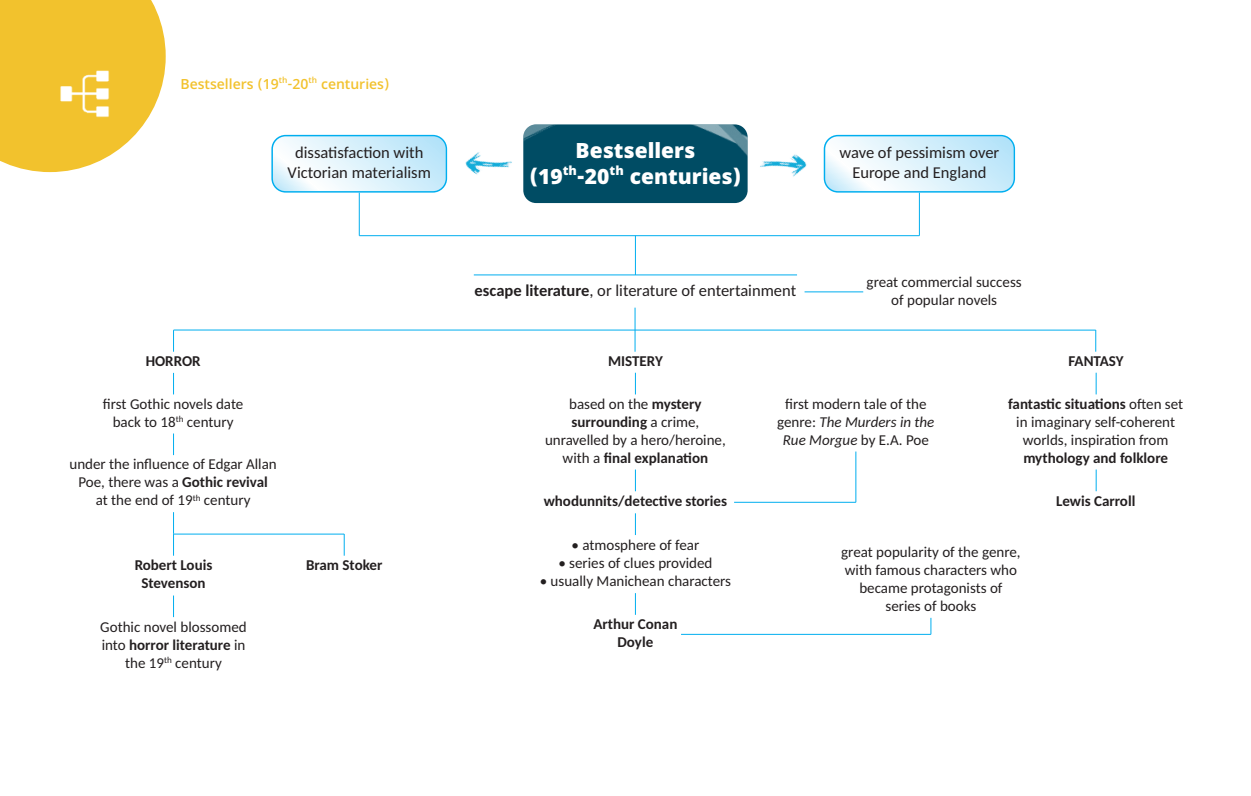
<style>
.page{position:relative;width:1251px;height:796px;background:#fff}
.page>*{position:absolute;margin:0;border:0;box-sizing:border-box;transform-origin:0 0}
.t1{font:800 22.5px/25.5px "Khula";color:#fff;text-align:center}
.t2{font:16.5px/19.8px "Carlito";color:#231f20;text-align:center}
.t3{font:15px/18px "Carlito";color:#231f20;text-align:center}
.t4{font:700 15px/18px "Carlito";color:#231f20;text-align:center}
.t5{font:600 15px "Khula";color:#f2c22d}
.s1{font-weight:700}
.s2{font-style:italic}
</style>
<div class="page">
<svg style="left:0;top:0;width:166px;height:172px;background:#f3c947"></svg>
<img style="left:59px;top:70px;width:50px;height:48px">
<img style="left:523px;top:124px;width:224px;height:79px;border-radius:13px">
<img style="left:760px;top:154px;width:47px;height:23px">
<img style="left:465px;top:152px;width:47px;height:23px">
<svg style="left:271px;top:135px;width:176px;height:57px"></svg>
<svg style="left:823px;top:135px;width:191px;height:57px"></svg>
<hr style="left:918px;top:192px;width:1px;height:43px;background:#00aeef">
<hr style="left:359px;top:192px;width:1px;height:43px;background:#00aeef">
<hr style="left:359px;top:235px;width:560px;height:1px;background:#00aeef">
<hr style="left:473px;top:274px;width:323px;height:1px;background:#00aeef">
<hr style="left:635px;top:235px;width:1px;height:40px;background:#00aeef">
<hr style="left:804px;top:291px;width:59px;height:1px;background:#00aeef">
<svg style="left:173px;top:330px;width:1px;height:21px"></svg>
<svg style="left:1095px;top:330px;width:1px;height:21px"></svg>
<hr style="left:173px;top:329px;width:922px;height:1px;background:#00aeef">
<hr style="left:634px;top:307px;width:1px;height:44px;background:#00aeef">
<svg style="left:173px;top:372px;width:1px;height:22px"></svg>
<svg style="left:173px;top:433px;width:1px;height:22px"></svg>
<svg style="left:1095px;top:372px;width:1px;height:22px"></svg>
<svg style="left:1095px;top:469px;width:1px;height:22px"></svg>
<svg style="left:635px;top:372px;width:1px;height:22px"></svg>
<svg style="left:635px;top:469px;width:1px;height:22px"></svg>
<svg style="left:635px;top:513px;width:1px;height:21px"></svg>
<svg style="left:635px;top:593px;width:1px;height:21px"></svg>
<hr style="left:855px;top:451px;width:1px;height:51px;background:#00aeef">
<hr style="left:734px;top:501px;width:121px;height:1px;background:#00aeef">
<svg style="left:930px;top:617px;width:1px;height:17px"></svg>
<hr style="left:681px;top:633px;width:249px;height:1px;background:#00aeef">
<svg style="left:173px;top:512px;width:1px;height:43px"></svg>
<svg style="left:173px;top:595px;width:1px;height:21px"></svg>
<svg style="left:344px;top:533px;width:1px;height:22px"></svg>
<hr style="left:173px;top:533px;width:171px;height:1px;background:#00aeef">
<p class="t5" style="left:180px;top:75px;width:210px">Bestsellers (19<sup>th</sup>-20<sup>th</sup> centuries)</p>
<h1 class="t1" style="left:529px;top:138px;width:213px">Bestsellers (19<sup>th</sup>-20<sup>th</sup> centuries)</h1>
<p class="t2" style="left:287px;top:142px;width:145px">dissatisfaction with<br>Victorian materialism</p>
<p class="t2" style="left:839px;top:142px;width:161px">wave of pessimism over<br>Europe and England</p>
<p class="t4" style="left:146px;top:351px;width:56px">HORROR</p>
<p class="t3" style="left:103px;top:394px;width:142px">first Gothic novels date back to 18<sup>th</sup> century</p>
<p class="t3" style="left:69px;top:455px;width:209px">under the influence of Edgar Allan<br>Poe, there was a <span class="s1">Gothic revival<br></span>at the end of 19<sup>th</sup> century</p>
<p class="t4" style="left:135px;top:556px;width:79px">Robert Louis<br>Stevenson</p>
<p class="t3" style="left:100px;top:617px;width:148px">Gothic novel blossomed into <span class="s1">horror literature</span> in the 19<sup>th</sup> century</p>
<p class="t4" style="left:306px;top:556px;width:78px">Bram Stoker</p>
<p class="t2" style="left:474px;top:280px;width:323px"><span class="s1">escape literature</span>, or literature of entertainment</p>
<p class="t3" style="left:866px;top:272px;width:157px">great commercial success of popular novels</p>
<p class="t4" style="left:608px;top:351px;width:56px">MISTERY</p>
<p class="t4" style="left:1068px;top:351px;width:56px">FANTASY</p>
<p class="t3" style="left:545px;top:394px;width:182px">based on the <span class="s1">mystery surrounding</span> a crime, unravelled by a hero/heroine, with a <span class="s1">final explanation</span></p>
<p class="t4" style="left:543px;top:491px;width:185px">whodunnits/detective stories</p>
<p class="t3" style="left:571px;top:535px;width:129px">• atmosphere of fear</p>
<p class="t3" style="left:558px;top:553px;width:156px">• series of clues provided</p>
<p class="t3" style="left:539px;top:571px;width:193px">• usually Manichean characters</p>
<p class="t4" style="left:593px;top:614px;width:85px">Arthur Conan<br>Doyle</p>
<p class="t3" style="left:777px;top:394px;width:159px">first modern tale of the genre: <span class="s2">The Murders in the<br>Rue Morgue</span> by E.A. Poe</p>
<p class="t3" style="left:1007px;top:394px;width:176px"><span class="s1">fantastic situations</span> often set in imaginary self-coherent worlds, inspiration from</p>
<p class="t4" style="left:1023px;top:448px;width:146px">mythology and folklore</p>
<p class="t4" style="left:1055px;top:491px;width:81px">Lewis Carroll</p>
<p class="t3" style="left:841px;top:542px;width:181px">great popularity of the genre, with famous characters who became protagonists of series of books</p>
</div>
